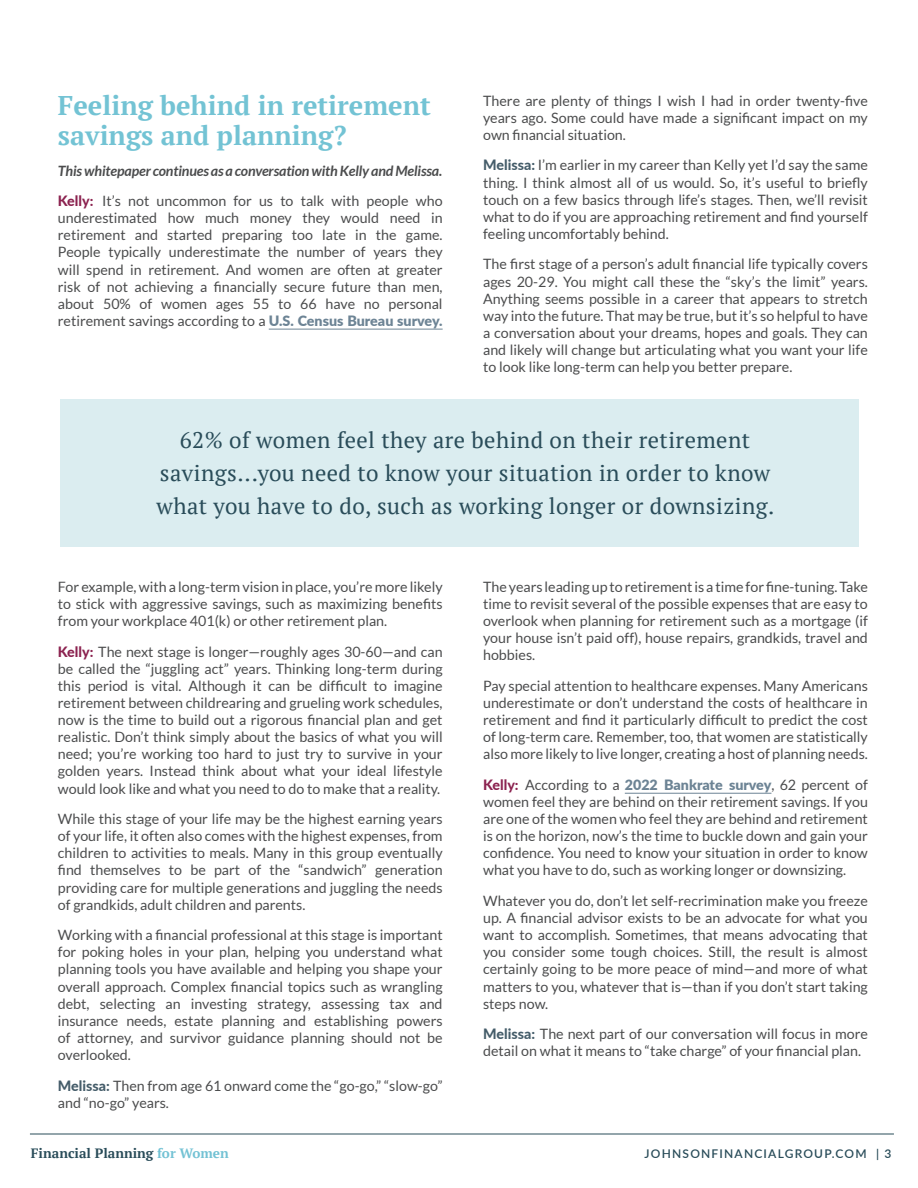
<style>
.page{position:relative;width:918px;height:1188px;background:#fff}
.page>*{position:absolute;margin:0;border:0;box-sizing:border-box;transform-origin:0 0}
.WP-_Paragraph_Header{font:700 27px/30px "PT Serif";color:#73c3d4}
.Intro_Callout_Text{font:22.5px/33px "PT Serif";letter-spacing:.02em;color:#294c59;text-align:center}
.WP-_2_Col_body_text{font:14.25px/17.1px "Lato";color:#4b4c4d;text-align:justify}
.WP-_2_Col_body_text-2{font:italic 700 14.25px "Lato";letter-spacing:-.01em;color:#4b4c4d}
.t1{font:700 13.5px "PT Serif";color:#294c59}
.t2{font:600 12px "Lato";letter-spacing:.1em;color:#294c59}
.s1{font-weight:800;color:#8b224f}
.s2{font-weight:900;color:#6d8495}
.s3{font-weight:800;color:#445c69}
.s4{color:#73c2d4}
</style>
<div class="page">
<hr style="left:30px;top:1134px;width:864px;height:1px;background:#294c59">
<hr style="left:269px;top:329px;width:174px;height:1px;background:#6d8495">
<hr style="left:625px;top:793px;width:146px;height:1px;background:#6d8495">
<div style="left:61px;top:399px;width:798px;height:147px;background:#dbedf0"></div>
<p class="WP-_Paragraph_Header" style="left:58px;top:90px;width:375px">Feeling behind in retirement savings and planning?</p>
<p class="WP-_2_Col_body_text-2" style="left:58px;top:162px;width:386px">This whitepaper continues as a conversation with Kelly and Melissa.</p>
<p class="WP-_2_Col_body_text" style="left:58px;top:192px;width:386px"><span class="s1">Kelly:</span> It’s not uncommon for us to talk with people who underestimated how much money they would need in retirement and started preparing too late in the game.<br>People typically underestimate the number of years they will spend in retirement. And women are often at greater risk of not achieving a financially secure future than men, about 50% of women ages 55 to 66 have no personal retirement savings according to a <span class="s2">U.S. Census Bureau survey.</span></p>
<p class="WP-_2_Col_body_text" style="left:483px;top:92px;width:386px">There are plenty of things I wish I had in order twenty-five years ago. Some could have made a significant impact on my own financial situation.</p>
<p class="WP-_2_Col_body_text" style="left:483px;top:157px;width:386px"><span class="s3">Melissa:</span> I’m earlier in my career than Kelly yet I’d say the same thing. I think almost all of us would. So, it’s useful to briefly touch on a few basics through life’s stages. Then, we’ll revisit what to do if you are approaching retirement and find yourself feeling uncomfortably behind.</p>
<p class="WP-_2_Col_body_text" style="left:483px;top:256px;width:386px">The first stage of a person’s adult financial life typically covers ages 20-29. You might call these the “sky’s the limit” years.<br>Anything seems possible in a career that appears to stretch way into the future. That may be true, but it’s so helpful to have a conversation about your dreams, hopes and goals. They can and likely will change but articulating what you want your life to look like long-term can help you better prepare.</p>
<p class="Intro_Callout_Text" style="left:157px;top:423px;width:619px">62% of women feel they are behind on their retirement savings...you need to know your situation in order to know what you have to do, such as working longer or downsizing.</p>
<p class="WP-_2_Col_body_text" style="left:58px;top:578px;width:386px">For example, with a long-term vision in place, you’re more likely to stick with aggressive savings, such as maximizing benefits from your workplace 401(k) or other retirement plan.</p>
<p class="WP-_2_Col_body_text" style="left:58px;top:643px;width:386px"><span class="s1">Kelly:</span> The next stage is longer—roughly ages 30-60—and can be called the “juggling act” years. Thinking long-term during this period is vital. Although it can be difficult to imagine retirement between childrearing and grueling work schedules, now is the time to build out a rigorous financial plan and get realistic. Don’t think simply about the basics of what you will need; you’re working too hard to just try to survive in your golden years. Instead think about what your ideal lifestyle would look like and what you need to do to make that a reality.</p>
<p class="WP-_2_Col_body_text" style="left:58px;top:810px;width:386px">While this stage of your life may be the highest earning years of your life, it often also comes with the highest expenses, from children to activities to meals. Many in this group eventually find themselves to be part of the “sandwich” generation providing care for multiple generations and juggling the needs of grandkids, adult children and parents.</p>
<p class="WP-_2_Col_body_text" style="left:58px;top:926px;width:386px">Working with a financial professional at this stage is important for poking holes in your plan, helping you understand what planning tools you have available and helping you shape your overall approach. Complex financial topics such as wrangling debt, selecting an investing strategy, assessing tax and insurance needs, estate planning and establishing powers of attorney, and survivor guidance planning should not be overlooked.</p>
<p class="WP-_2_Col_body_text" style="left:58px;top:1077px;width:386px"><span class="s3">Melissa:</span> Then from age 61 onward come the “go-go,” “slow-go” and “no-go” years.</p>
<p class="WP-_2_Col_body_text" style="left:483px;top:578px;width:386px">The years leading up to retirement is a time for fine-tuning. Take time to revisit several of the possible expenses that are easy to overlook when planning for retirement such as a mortgage (if your house isn’t paid off), house repairs, grandkids, travel and hobbies.</p>
<p class="WP-_2_Col_body_text" style="left:483px;top:677px;width:386px">Pay special attention to healthcare expenses. Many Americans underestimate or don’t understand the costs of healthcare in retirement and find it particularly difficult to predict the cost of long-term care. Remember, too, that women are statistically also more likely to live longer, creating a host of planning needs.</p>
<p class="WP-_2_Col_body_text" style="left:483px;top:776px;width:386px"><span class="s1">Kelly:</span> According to a <span class="s2">2022 Bankrate survey</span>, 62 percent of women feel they are behind on their retirement savings. If you are one of the women who feel they are behind and retirement is on the horizon, now’s the time to buckle down and gain your confidence. You need to know your situation in order to know what you have to do, such as working longer or downsizing.</p>
<p class="WP-_2_Col_body_text" style="left:483px;top:892px;width:386px">Whatever you do, don’t let self-recrimination make you freeze up. A financial advisor exists to be an advocate for what you want to accomplish. Sometimes, that means advocating that you consider some tough choices. Still, the result is almost certainly going to be more peace of mind—and more of what matters to you, whatever that is—than if you don’t start taking steps now.</p>
<p class="WP-_2_Col_body_text" style="left:483px;top:1025px;width:386px"><span class="s3">Melissa:</span> The next part of our conversation will focus in more detail on what it means to “take charge” of your financial plan.</p>
<p class="t1" style="left:31px;top:1145px;width:199px">Financial Planning <span class="s4">for Women</span></p>
<p class="t2" style="left:645px;top:1145px;width:248px">JOHNSONFINANCIALGROUP.COM | 3</p>
</div>
